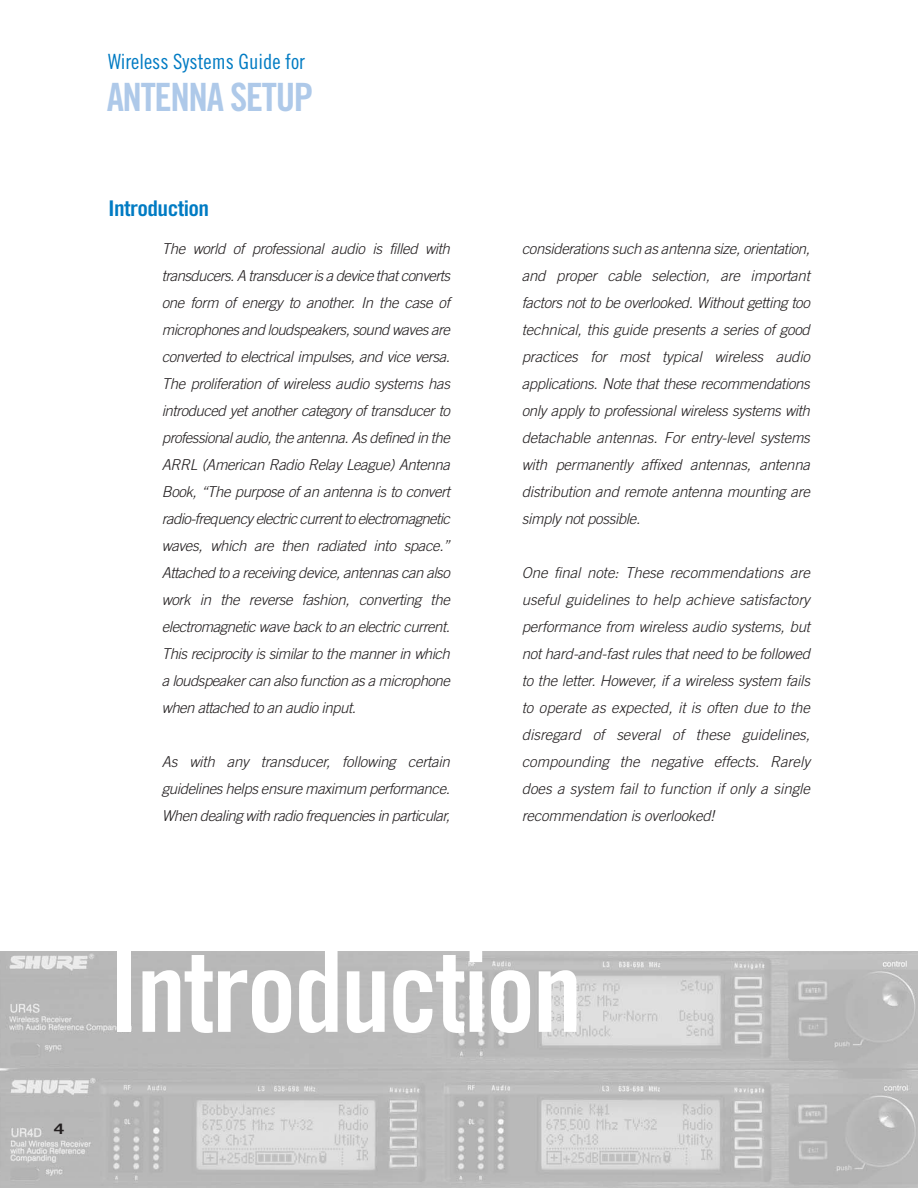
<style>
.page{position:relative;width:918px;height:1188px;background:#fff}
.page>*{position:absolute;margin:0;border:0;box-sizing:border-box;transform-origin:0 0}
.t1{font:112.5px "Trade Gothic Bold Cond Twenty";letter-spacing:-.025em;color:#fff}
.t2{font:39px "Trade Gothic Bold Cond Twenty";letter-spacing:-.035em;color:#aec9e9}
.t3{font:21.6px "Trade Gothic Bold Cond Twenty";letter-spacing:-.025em;color:#007bc3;scale:1.11 1}
.t4{font:21px "Trade Gothic Cond Eighteen";color:#007bc3}
.t5{font:italic 300 15px/27px "Trade Gothic";letter-spacing:-.015em;color:#231f20;text-align:justify}
.t6{font:700 14.4px "Trade Gothic";color:#231f20;scale:1.25 1}
</style>
<div class="page">
<img style="left:0;top:952px;width:918px;height:236px">
<h3 class="t4" style="left:108px;top:54px;width:199px">Wireless Systems Guide for</h3>
<h2 class="t2" style="left:107px;top:83px;width:208px">ANTENNA SETUP</h2>
<h3 class="t3" style="left:108px;top:200px;width:93px">Introduction</h3>
<p class="t5" style="left:162px;top:236px;width:293px;text-align:left">The world of professional audio is filled with transducers.A transducerisa device thatconverts one form of energy to another. In the case of microphonesand loudspeakers,sound wavesare converted to electrical impulses, and vice versa.<br>The proliferation of wireless audio systems has introduced yet another category of transducer to professionalaudio,the antenna.Asdefined in the ARRL (American Radio Relay League) Antenna Book, “The purpose of an antenna is to convert radio-frequencyelectric currentto electromagnetic waves, which are then radiated into space.” Attached to a receiving device,antennascan also work in the reverse fashion, converting the electromagnetic wave back to an electric current.<br>Thisreciprocityissimilarto the mannerin which a loudspeakercan also function asa microphone when attached to an audio input.</p>
<p class="t5" style="left:162px;top:749px;width:293px">As with any transducer, following certain guidelines helps ensure maximum performance.<br>When dealing with radio frequenciesin particular,</p>
<p class="t5" style="left:522px;top:236px;width:293px">considerations such as antenna size,orientation, and proper cable selection, are important factors notto be overlooked.Withoutgetting too technical, this guide presents a series of good practices for most typical wireless audio applications. Note that these recommendations only apply to professional wireless systems with detachable antennas. For entry-level systems with permanently affixed antennas, antenna distribution and remote antenna mounting are simply notpossible.</p>
<p class="t5" style="left:522px;top:560px;width:293px">One final note: These recommendations are useful guidelines to help achieve satisfactory performance from wireless audio systems, but nothard-and-fastrules thatneed to be followed to the letter. However, if a wireless system fails to operate as expected, it is often due to the disregard of several of these guidelines, compounding the negative effects. Rarely does a system fail to function if only a single recommendation is overlooked!</p>
<p class="t6" style="left:54px;top:1124px;width:10px">4</p>
<h1 class="t1" style="left:108px;top:951px;width:476px">Introduction</h1>
</div>
